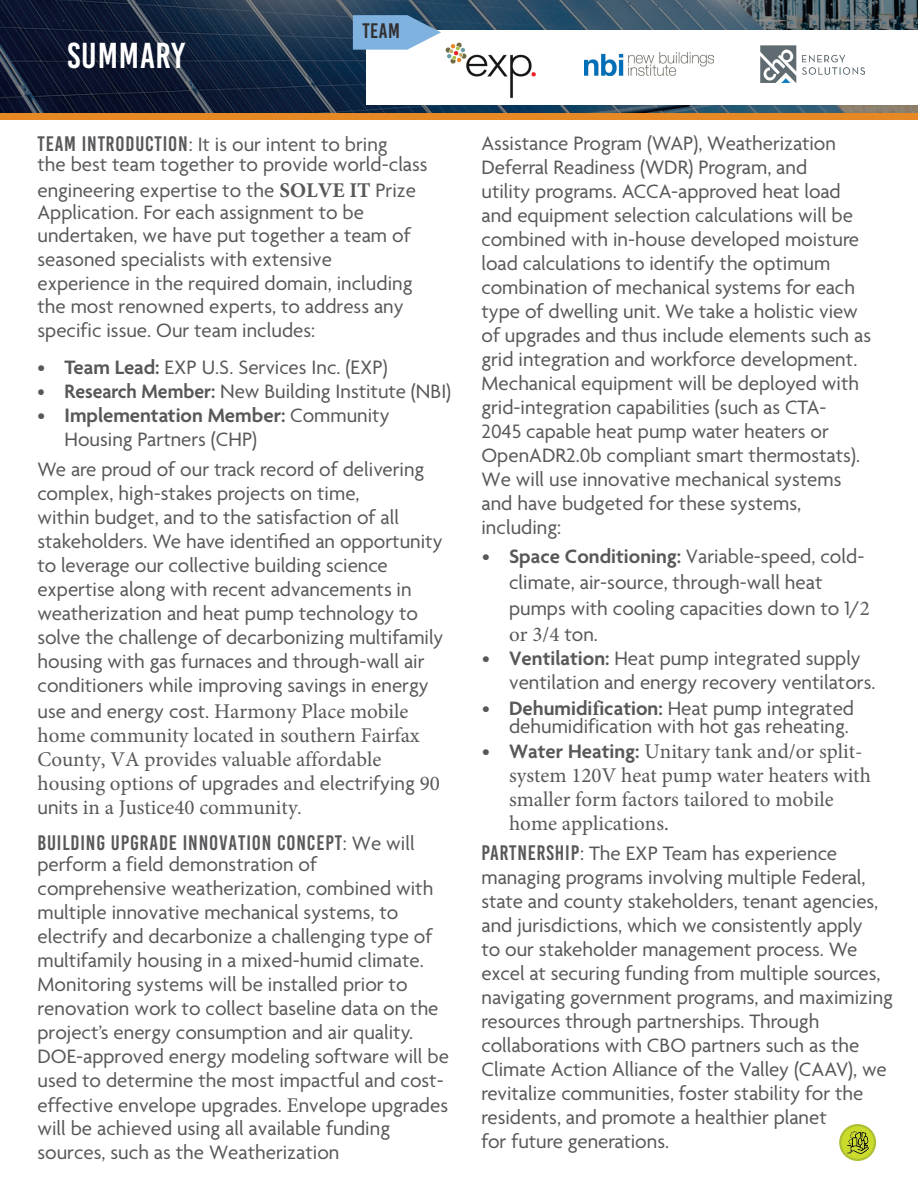
<style>
.page{position:relative;width:918px;height:1188px;background:#fff}
.page>*{position:absolute;margin:0;border:0;box-sizing:border-box;transform-origin:0 0}
.t1{font:36px "Bebas Kai";letter-spacing:.025em;color:#fff}
.t2{font:21px/24px "Agenda";color:#57585a}
.t3{font:21px/24px "Minion Pro";color:#57585a}
.t4{font:21px "Agenda";color:#57585a;scale:.95 1}
.t5{font:21px "Bebas Kai";letter-spacing:.04em;color:#57585a}
.t6{font:21px "Bebas Kai";color:#312f30}
.t7{font:12px "Agenda";color:#57585a}
.s1{font-family:"Bebas Kai"}
.s2{font-family:"Minion Pro";font-weight:700}
.s3{font-weight:600}
.s4{font-family:"Agenda"}
.s5{font-family:"Minion Pro"}
.s6{font-family:"Agenda";font-weight:600}
</style>
<div class="page">
<svg style="left:0;top:0;width:918px;height:113px;background:#24364b"></svg>
<div style="left:0;top:113px;width:918px;height:7px;background:#e68924"></div>
<svg style="left:840px;top:1125px;width:35px;height:35px"></svg>
<div style="left:839px;top:1124px;width:37px;height:37px;border:2px solid #aebf37;border-radius:50%"></div>
<img style="left:845px;top:1130px;width:25px;height:25px">
<div style="left:366px;top:30px;width:552px;height:74px;background:#fff"></div>
<img style="left:584px;top:53px;width:129px;height:22px">
<img style="left:445px;top:42px;width:91px;height:56px">
<img style="left:760px;top:46px;width:104px;height:36px">
<svg style="left:353px;top:15px;width:88px;height:35px;background:#84afd5"></svg>
<h1 class="t1" style="left:68px;top:37px;width:119px">SUMMARY</h1>
<p class="t6" style="left:362px;top:19px;width:39px">TEAM</p>
<p class="t2" style="left:38px;top:135px;width:392px;line-height:20.7px"><span class="s1">TEAM INTRODUCTION</span>: It is our intent to bring<br>the best team together to provide world-class</p>
<p class="t2" style="left:38px;top:179px;width:380px;line-height:23.4px">engineering expertise to the <span class="s2">SOLVE IT</span> Prize Application. For each assignment to be undertaken, we have put together a team of seasoned specialists with extensive experience in the required domain, including the most renowned experts, to address any specific issue. Our team includes:</p>
<p class="t2" style="left:38px;top:356px;width:352px">• <span class="s3">Team Lead:</span> EXP U.S. Services Inc. (EXP)</p>
<p class="t4" style="left:38px;top:379px;width:437px">• <span class="s3">Research Member:</span> New Building Institute (NBI)</p>
<p class="t2" style="left:64px;top:404px;width:327px;text-indent:-27px">• <span class="s3">Implementation Member:</span> Community<br>Housing Partners (CHP)</p>
<p class="t2" style="left:37px;top:459px;width:407px">We are proud of our track record of delivering complex, high-stakes projects on time,<br>within budget, and to the satisfaction of all stakeholders. We have identified an opportunity to leverage our collective building science expertise along with recent advancements in weatherization and heat pump technology to solve the challenge of decarbonizing multifamily housing with gas furnaces and through-wall air conditioners while improving savings in energy</p>
<p class="t3" style="left:37px;top:699px;width:384px"><span class="s4">use and energy cost.</span> Harmony Place mobile home community located in southern Fairfax<br>County, VA provides valuable affordable</p>
<p class="t2" style="left:37px;top:772px;width:404px"><span class="s5">housing options</span> of upgrades <span class="s5">and</span> electrifying <span class="s5">90</span></p>
<p class="t3" style="left:37px;top:795px;width:266px"><span class="s4">units</span> in a Justice40 community<span class="s4">.</span></p>
<p class="t5" style="left:37px;top:831px;width:379px">BUILDING UPGRADE INNOVATION CONCEPT<span class="s4">: We will</span></p>
<p class="t2" style="left:37px;top:853px;width:413px">perform a field demonstration of comprehensive weatherization, combined with multiple innovative mechanical systems, to electrify and decarbonize a challenging type of multifamily housing in a mixed-humid climate.<br>Monitoring systems will be installed prior to renovation work to collect baseline data on the project’s energy consumption and air quality.<br>DOE-approved energy modeling software will be used to determine the most impactful and cost&shy;effective envelope upgrades. <span class="s5">E</span>nvelope upgrades</p>
<p class="t2" style="left:37px;top:1118px;width:354px">will be achieved using all available funding sources, such as the Weatherization</p>
<p class="t7" style="left:808px;top:12px;width:4px">|</p>
<p class="t7" style="left:826px;top:12px;width:5px">1</p>
<p class="t2" style="left:481px;top:133px;width:391px">Assistance Program (WAP), Weatherization Deferral Readiness (WDR) Program, and<br>utility programs. ACCA-approved heat load and equipment selection calculations will be combined with in-house developed moisture load calculations to identify the optimum combination of mechanical systems for each type of dwelling unit. We take a holistic view of upgrades and thus include elements such as grid integration and workforce development.<br>Mechanical equipment will be deployed with grid-integration capabilities (such as CTA-2045 capable heat pump water heaters or OpenADR2.0b compliant smart thermostats).<br>We will use innovative mechanical systems and have budgeted for these systems, including:</p>
<p class="t2" style="left:509px;top:544px;width:362px;line-height:26.2px;text-indent:-27px">• <span class="s3">Space Conditioning:</span> Variable-speed, cold&shy;climate, air-source, through-wall heat pumps with cooling capacities down to 1/<span class="s5">2</span></p>
<p class="t3" style="left:509px;top:623px;width:90px">or 3/4 <span class="s4">ton.</span></p>
<p class="t2" style="left:509px;top:648px;width:368px;text-indent:-27px">• <span class="s3">Ventilation:</span> Heat pump integrated supply ventilation and energy recovery ventilators.</p>
<p class="t2" style="left:482px;top:701px;width:374px;line-height:17.4px;text-align:right">• <span class="s3">Dehumidi</span><span class="s2">f</span><span class="s3">ication:</span> Heat pump integrated dehumidification with hot gas reheating.</p>
<p class="t3" style="left:509px;top:739px;width:363px;text-indent:-27px"><span class="s4">•</span> <span class="s6">Water Heating:</span> Unitary tank and/or split&shy;system 120V heat pump water heaters with smaller form factors tailored to mobile home applications.</p>
<p class="t2" style="left:481px;top:842px;width:413px"><span class="s1">PARTNERSHIP</span>: The EXP Team has experience managing programs involving multiple Federal, state and county stakeholders, tenant agencies, and jurisdictions, which we consistently apply<br>to our stakeholder management process. We excel at securing funding from multiple sources, navigating government programs, and maximizing resources through partnerships. Through collaborations with CBO partners such as the Climate Action Alliance of the Valley (CAAV), we revitalize communities, foster stability for the residents, and promote a healthier planet<br>for future generations.</p>
</div>
